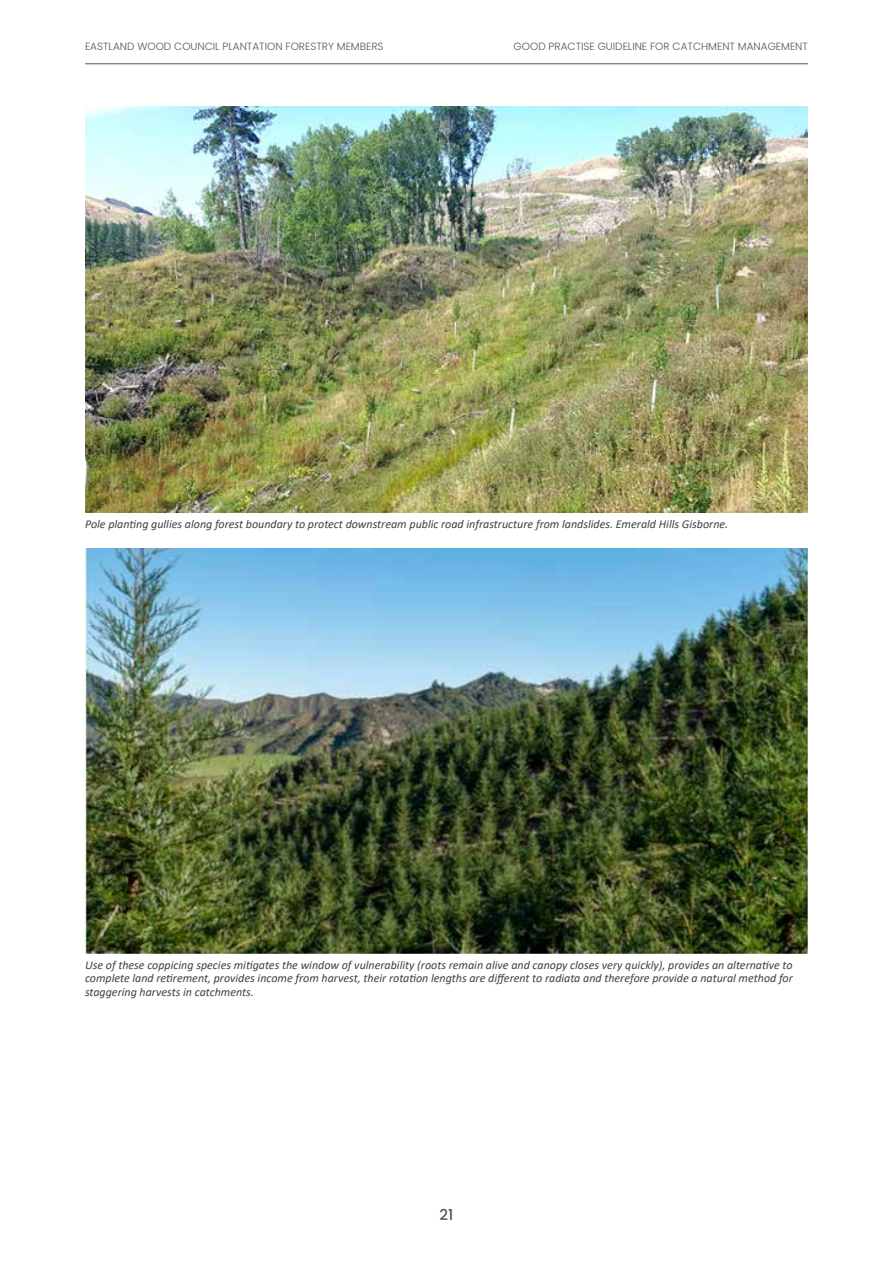
<style>
.page{position:relative;width:893px;height:1263px;background:#fff}
.page>*{position:absolute;margin:0;border:0;box-sizing:border-box;transform-origin:0 0}
.t1{font:500 15px "Poppins";color:#58574b}
.t2{font:italic 12px/13.5px "Calibri";color:#414042;text-align:justify}
.t3{font:300 10.5px "Poppins";color:#58574b}
</style>
<div class="page">
<hr style="left:85px;top:63px;width:723px;height:1px;background:#58574b">
<img style="left:85px;top:106px;width:723px;height:406px">
<img style="left:85px;top:548px;width:723px;height:405px">
<p class="t3" style="left:85px;top:41px;width:300px">EASTLAND WOOD COUNCIL PLANTATION FORESTRY MEMBERS</p>
<p class="t3" style="left:514px;top:41px;width:296px">GOOD PRACTISE GUIDELINE FOR CATCHMENT MANAGEMENT</p>
<p class="t2" style="left:85px;top:516px;width:645px">Pole planting gullies along forest boundary to protect downstream public road infrastructure from landslides. Emerald Hills Gisborne.</p>
<p class="t2" style="left:85px;top:958px;width:709px">Use of these coppicing species mitigates the window of vulnerability (roots remain alive and canopy closes very quickly), provides an alternative to complete land retirement, provides income from harvest, their rotation lengths are different to radiata and therefore provide a natural method for staggering harvests in catchments.</p>
<p class="t1" style="left:440px;top:1206px;width:15px">21</p>
</div>
